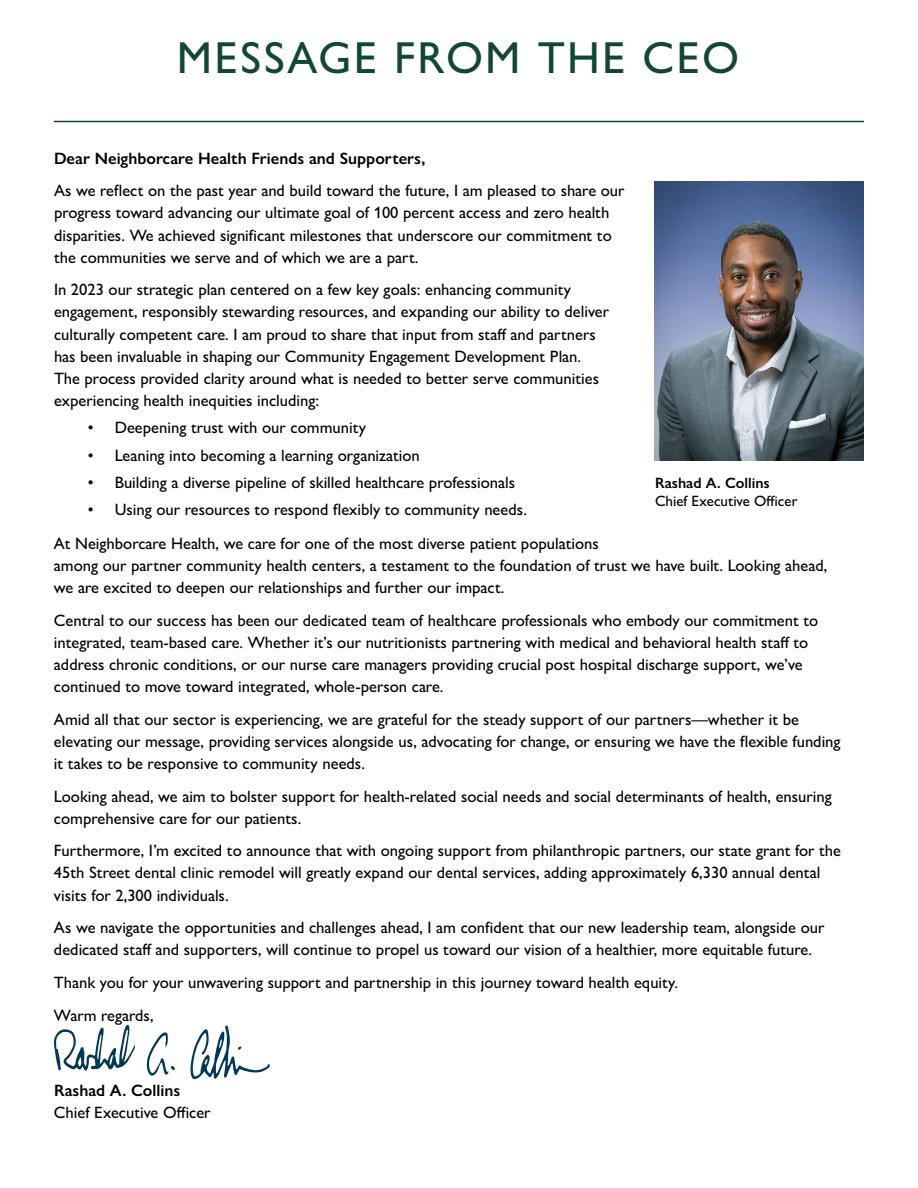
<style>
.page{position:relative;width:918px;height:1188px;background:#fff}
.page>*{position:absolute;margin:0;border:0;box-sizing:border-box;transform-origin:0 0}
.t1{font:500 45px "Gill Sans Nova";letter-spacing:.05em;color:#124734}
.t2{font:500 16.5px/22.2px "Gill Sans Nova";color:#000}
.t3{font:600 16.5px "Gill Sans Nova";color:#000}
.t4{font:500 15px/18px "Gill Sans Nova";color:#000}
.s1{font-weight:600}
</style>
<div class="page">
<svg style="left:54px;top:1025px;width:81px;height:46px"></svg>
<svg style="left:147px;top:1032px;width:28px;height:44px"></svg>
<svg style="left:190px;top:1025px;width:80px;height:54px"></svg>
<img style="left:654px;top:182px;width:209px;height:278px">
<hr style="left:54px;top:121px;width:810px;height:1px;background:#124734">
<p class="t1" style="left:177px;top:31px;width:564px">MESSAGE FROM THE CEO</p>
<p class="t3" style="left:54px;top:148px;width:373px">Dear Neighborcare Health Friends and Supporters,</p>
<p class="t2" style="left:54px;top:179px;width:572px">As we reflect on the past year and build toward the future, I am pleased to share our progress toward advancing our ultimate goal of 100 percent access and zero health disparities. We achieved significant milestones that underscore our commitment to the communities we serve and of which we are a part.</p>
<p class="t2" style="left:54px;top:278px;width:557px">In 2023 our strategic plan centered on a few key goals: enhancing community engagement, responsibly stewarding resources, and expanding our ability to deliver culturally competent care. I am proud to share that input from staff and partners has been invaluable in shaping our Community Engagement Development Plan.<br>The process provided clarity around what is needed to better serve communities experiencing health inequities including:</p>
<p class="t2" style="left:88px;top:416px;width:280px">• Deepening trust with our community</p>
<p class="t2" style="left:88px;top:444px;width:334px">• Leaning into becoming a learning organization</p>
<p class="t2" style="left:88px;top:471px;width:429px">• Building a diverse pipeline of skilled healthcare professionals</p>
<p class="t2" style="left:88px;top:499px;width:441px">• Using our resources to respond flexibly to community needs.</p>
<p class="t2" style="left:54px;top:532px;width:775px">At Neighborcare Health, we care for one of the most diverse patient populations<br>among our partner community health centers, a testament to the foundation of trust we have built. Looking ahead, we are excited to deepen our relationships and further our impact.</p>
<p class="t2" style="left:54px;top:609px;width:766px">Central to our success has been our dedicated team of healthcare professionals who embody our commitment to integrated, team-based care. Whether it’s our nutritionists partnering with medical and behavioral health staff to address chronic conditions, or our nurse care managers providing crucial post hospital discharge support, we’ve continued to move toward integrated, whole-person care.</p>
<p class="t2" style="left:54px;top:708px;width:788px">Amid all that our sector is experiencing, we are grateful for the steady support of our partners—whether it be elevating our message, providing services alongside us, advocating for change, or ensuring we have the flexible funding it takes to be responsive to community needs.</p>
<p class="t2" style="left:54px;top:785px;width:779px">Looking ahead, we aim to bolster support for health-related social needs and social determinants of health, ensuring comprehensive care for our patients.</p>
<p class="t2" style="left:54px;top:839px;width:789px">Furthermore, I’m excited to announce that with ongoing support from philanthropic partners, our state grant for the<br>45th Street dental clinic remodel will greatly expand our dental services, adding approximately 6,330 annual dental visits for 2,300 individuals.</p>
<p class="t2" style="left:54px;top:916px;width:772px">As we navigate the opportunities and challenges ahead, I am confident that our new leadership team, alongside our dedicated staff and supporters, will continue to propel us toward our vision of a healthier, more equitable future.</p>
<p class="t2" style="left:54px;top:971px;width:626px">Thank you for your unwavering support and partnership in this journey toward health equity.</p>
<p class="t2" style="left:54px;top:1004px;width:101px">Warm regards,</p>
<p class="t4" style="left:655px;top:473px;width:144px"><span class="s1">Rashad A. Collins<br></span>Chief Executive Officer</p>
<p class="t2" style="left:54px;top:1079px;width:158px"><span class="s1">Rashad A. Collins<br></span>Chief Executive Officer</p>
</div>
